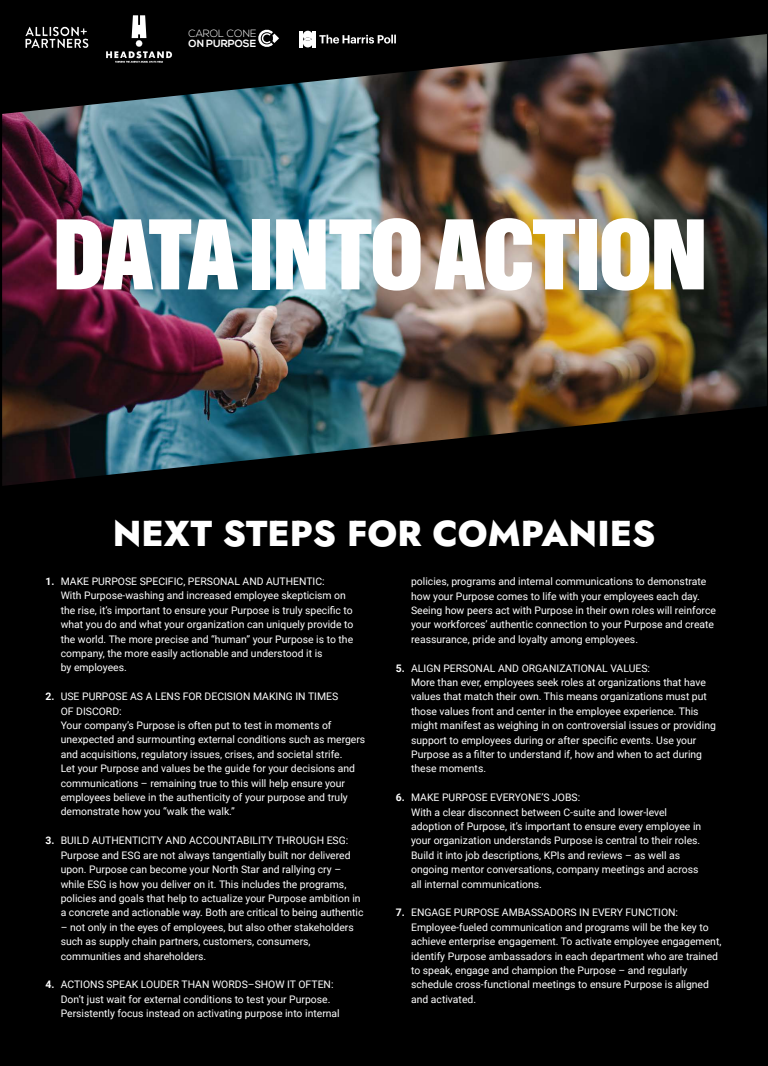
<style>
.page{position:relative;width:768px;height:1066px;background:#000}
.page>*{position:absolute;margin:0;border:0;box-sizing:border-box;transform-origin:0 0}
.t1{font:extra-condensed 100px "ABC Gravity";letter-spacing:-.01em;color:#fff}
.t2{font:800 36px "Jost";color:#fff}
.t3{font:300 10.48px "Nexa";color:#fff}
.t4{font:10.4px/14.4px "Roboto";color:#fff}
.t5{font:700 10.32px "Nexa";color:#fff}
.s1{font-weight:700}
</style>
<div class="page">
<svg style="left:259px;top:29px;width:16px;height:5px"></svg>
<img style="left:26px;top:26px;width:61px;height:8px">
<svg style="left:131px;top:15px;width:16px;height:19px"></svg>
<hr style="left:300px;top:31px;width:3px;height:16px;background:#fff">
<hr style="left:313px;top:31px;width:3px;height:16px;background:#fff">
<svg style="left:303px;top:31px;width:10px;height:3px"></svg>
<img style="left:2px;top:34px;width:765px;height:452px">
<p class="t3" style="left:189px;top:27px;width:69px">CAROL CONE</p>
<p class="t5" style="left:189px;top:37px;width:69px">ON PURPOSE</p>
<h1 class="t1" style="left:54px;top:202px;width:654px">DATA INTO ACTION</h1>
<h2 class="t2" style="left:113px;top:509px;width:544px">NEXT STEPS FOR COMPANIES</h2>
<p class="t4" style="left:61px;top:574px;width:294px;text-indent:-15px"><span class="s1">1.</span> MAKE PURPOSE SPECIFIC, PERSONAL AND AUTHENTIC:<br>With Purpose-washing and increased employee skepticism on the rise, it’s important to ensure your Purpose is truly specific to what you do and what your organization can uniquely provide to the world. The more precise and “human” your Purpose is to the company, the more easily actionable and understood it is<br>by employees.</p>
<p class="t4" style="left:61px;top:689px;width:306px;text-indent:-15px"><span class="s1">2.</span> USE PURPOSE AS A LENS FOR DECISION MAKING IN TIMES<br>OF DISCORD:<br>Your company’s Purpose is often put to test in moments of unexpected and surmounting external conditions such as mergers and acquisitions, regulatory issues, crises, and societal strife.<br>Let your Purpose and values be the guide for your decisions and communications – remaining true to this will help ensure your employees believe in the authenticity of your purpose and truly demonstrate how you “walk the walk.”</p>
<p class="t4" style="left:61px;top:833px;width:304px;text-indent:-15px"><span class="s1">3.</span> BUILD AUTHENTICITY AND ACCOUNTABILITY THROUGH ESG:<br>Purpose and ESG are not always tangentially built nor delivered upon. Purpose can become your North Star and rallying cry – while ESG is how you deliver on it. This includes the programs, policies and goals that help to actualize your Purpose ambition in a concrete and actionable way. Both are critical to being authentic</p>
<p class="t4" style="left:61px;top:919px;width:295px">– not only in the eyes of employees, but also other stakeholders such as supply chain partners, customers, consumers, communities and shareholders.</p>
<p class="t4" style="left:61px;top:977px;width:281px;text-indent:-15px"><span class="s1">4.</span> ACTIONS SPEAK LOUDER THAN WORDS–SHOW IT OFTEN:<br>Don’t just wait for external conditions to test your Purpose.<br>Persistently focus instead on activating purpose into internal</p>
<p class="t4" style="left:411px;top:574px;width:306px">policies, programs and internal communications to demonstrate how your Purpose comes to life with your employees each day.<br>Seeing how peers act with Purpose in their own roles will reinforce your workforces’ authentic connection to your Purpose and create reassurance, pride and loyalty among employees.</p>
<p class="t4" style="left:411px;top:660px;width:306px;text-indent:-15px"><span class="s1">5.</span> ALIGN PERSONAL AND ORGANIZATIONAL VALUES:<br>More than ever, employees seek roles at organizations that have values that match their own. This means organizations must put those values front and center in the employee experience. This might manifest as weighing in on controversial issues or providing support to employees during or after specific events. Use your Purpose as a filter to understand if, how and when to act during these moments.</p>
<p class="t4" style="left:411px;top:790px;width:292px;text-indent:-15px"><span class="s1">6.</span> MAKE PURPOSE EVERYONE’S JOBS:<br>With a clear disconnect between C-suite and lower-level adoption of Purpose, it’s important to ensure every employee in your organization understands Purpose is central to their roles.<br>Build it into job descriptions, KPIs and reviews – as well as ongoing mentor conversations, company meetings and across all internal communications.</p>
<p class="t4" style="left:411px;top:905px;width:312px;text-indent:-15px"><span class="s1">7.</span> ENGAGE PURPOSE AMBASSADORS IN EVERY FUNCTION:<br>Employee-fueled communication and programs will be the key to achieve enterprise engagement. To activate employee engagement, identify Purpose ambassadors in each department who are trained to speak, engage and champion the Purpose – and regularly schedule cross-functional meetings to ensure Purpose is aligned and activated.</p>
</div>
